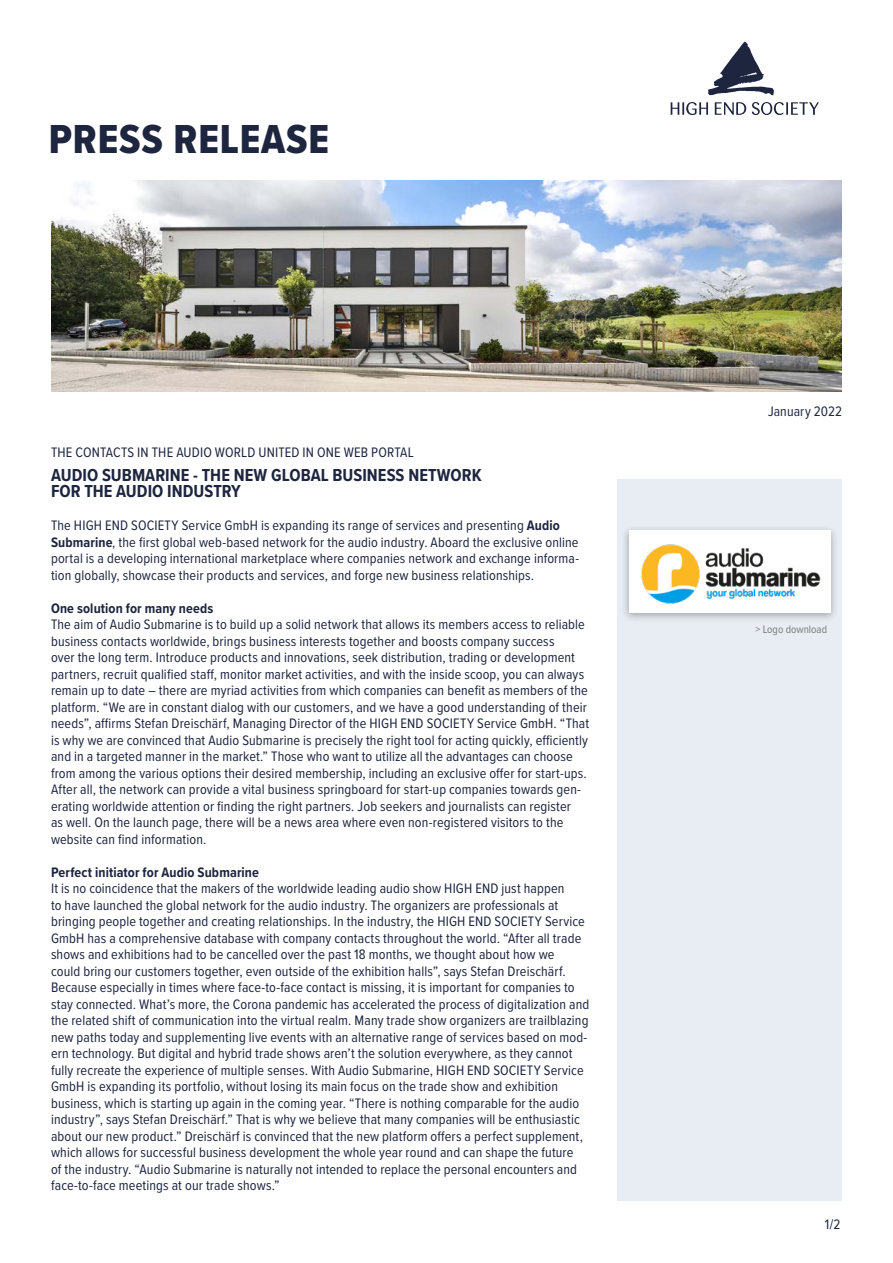
<style>
.page{position:relative;width:893px;height:1263px;background:#fff}
.page>*{position:absolute;margin:0;border:0;box-sizing:border-box;transform-origin:0 0}
.t1{font:42px "Proxima Nova Cond Extrabld";letter-spacing:.02em;color:#1d253f}
.t2{font:700 18px/16.5px "Proxima Nova Cond";letter-spacing:.005em;color:#1d253f}
.t3{font:14.25px/16.5px "Proxima Nova Cond";letter-spacing:.01em;color:#1d253f}
.t4{font:700 14.25px "Proxima Nova Cond";letter-spacing:.01em;color:#1d253f}
.t5{font:11.25px "Proxima Nova Cond";color:#7c7b7b}
.s1{font-weight:700}
</style>
<div class="page">
<svg style="left:671px;top:102px;width:37px;height:13px"></svg>
<svg style="left:715px;top:102px;width:31px;height:13px"></svg>
<svg style="left:752px;top:102px;width:67px;height:13px"></svg>
<svg style="left:708px;top:42px;width:66px;height:53px"></svg>
<div style="left:618px;top:479px;width:224px;height:721px;background:#e8edf4"></div>
<img style="left:51px;top:181px;width:791px;height:211px">
<div style="left:620px;top:524px;width:219px;height:99px;background:#000;opacity:.3"></div>
<img style="left:629px;top:531px;width:202px;height:81px">
<h1 class="t1" style="left:49px;top:108px;width:282px">PRESS RELEASE</h1>
<p class="t3" style="left:51px;top:443px;width:364px">THE CONTACTS IN THE AUDIO WORLD UNITED IN ONE WEB PORTAL</p>
<p class="t2" style="left:51px;top:466px;width:432px">AUDIO SUBMARINE - THE NEW GLOBAL BUSINESS NETWORK<br>FOR THE AUDIO INDUSTRY</p>
<p class="t3" style="left:51px;top:516px;width:530px">The HIGH END SOCIETY Service GmbH is expanding its range of services and presenting <span class="s1">Audio Submarine</span>, the first global web-based network for the audio industry. Aboard the exclusive online portal is a developing international marketplace where companies network and exchange informa&shy;tion globally, showcase their products and services, and forge new business relationships.</p>
<p class="t4" style="left:51px;top:597px;width:164px">One solution for many needs</p>
<p class="t3" style="left:51px;top:615px;width:540px">The aim of Audio Submarine is to build up a solid network that allows its members access to reliable business contacts worldwide, brings business interests together and boosts company success<br>over the long term. Introduce products and innovations, seek distribution, trading or development partners, recruit qualified staff, monitor market activities, and with the inside scoop, you can always remain up to date – there are myriad activities from which companies can benefit as members of the platform. “We are in constant dialog with our customers, and we have a good understanding of their needs”, affirms Stefan Dreischärf, Managing Director of the HIGH END SOCIETY Service GmbH. “That is why we are convinced that Audio Submarine is precisely the right tool for acting quickly, efficiently and in a targeted manner in the market.” Those who want to utilize all the advantages can choose from among the various options their desired membership, including an exclusive offer for start-ups.<br>After all, the network can provide a vital business springboard for start-up companies towards gen&shy;erating worldwide attention or finding the right partners. Job seekers and journalists can register<br>as well. On the launch page, there will be a news area where even non-registered visitors to the website can find information.</p>
<p class="t4" style="left:51px;top:861px;width:209px">Perfect initiator for Audio Submarine</p>
<p class="t3" style="left:51px;top:880px;width:540px">It is no coincidence that the makers of the worldwide leading audio show HIGH END just happen<br>to have launched the global network for the audio industry. The organizers are professionals at bringing people together and creating relationships. In the industry, the HIGH END SOCIETY Service GmbH has a comprehensive database with company contacts throughout the world. “After all trade shows and exhibitions had to be cancelled over the past 18 months, we thought about how we<br>could bring our customers together, even outside of the exhibition halls”, says Stefan Dreischärf.<br>Because especially in times where face-to-face contact is missing, it is important for companies to stay connected. What’s more, the Corona pandemic has accelerated the process of digitalization and the related shift of communication into the virtual realm. Many trade show organizers are trailblazing new paths today and supplementing live events with an alternative range of services based on mod&shy;ern technology. But digital and hybrid trade shows aren’t the solution everywhere, as they cannot fully recreate the experience of multiple senses. With Audio Submarine, HIGH END SOCIETY Service GmbH is expanding its portfolio, without losing its main focus on the trade show and exhibition business, which is starting up again in the coming year. “There is nothing comparable for the audio industry”, says Stefan Dreischärf.” That is why we believe that many companies will be enthusiastic about our new product.” Dreischärf is convinced that the new platform offers a perfect supplement, which allows for successful business development the whole year round and can shape the future<br>of the industry. “Audio Submarine is naturally not intended to replace the personal encounters and face-to-face meetings at our trade shows.”</p>
<p class="t3" style="left:768px;top:403px;width:75px">January 2022</p>
<p class="t5" style="left:755px;top:621px;width:73px">&gt; Logo download</p>
<p class="t3" style="left:825px;top:1216px;width:17px">1/2</p>
</div>
